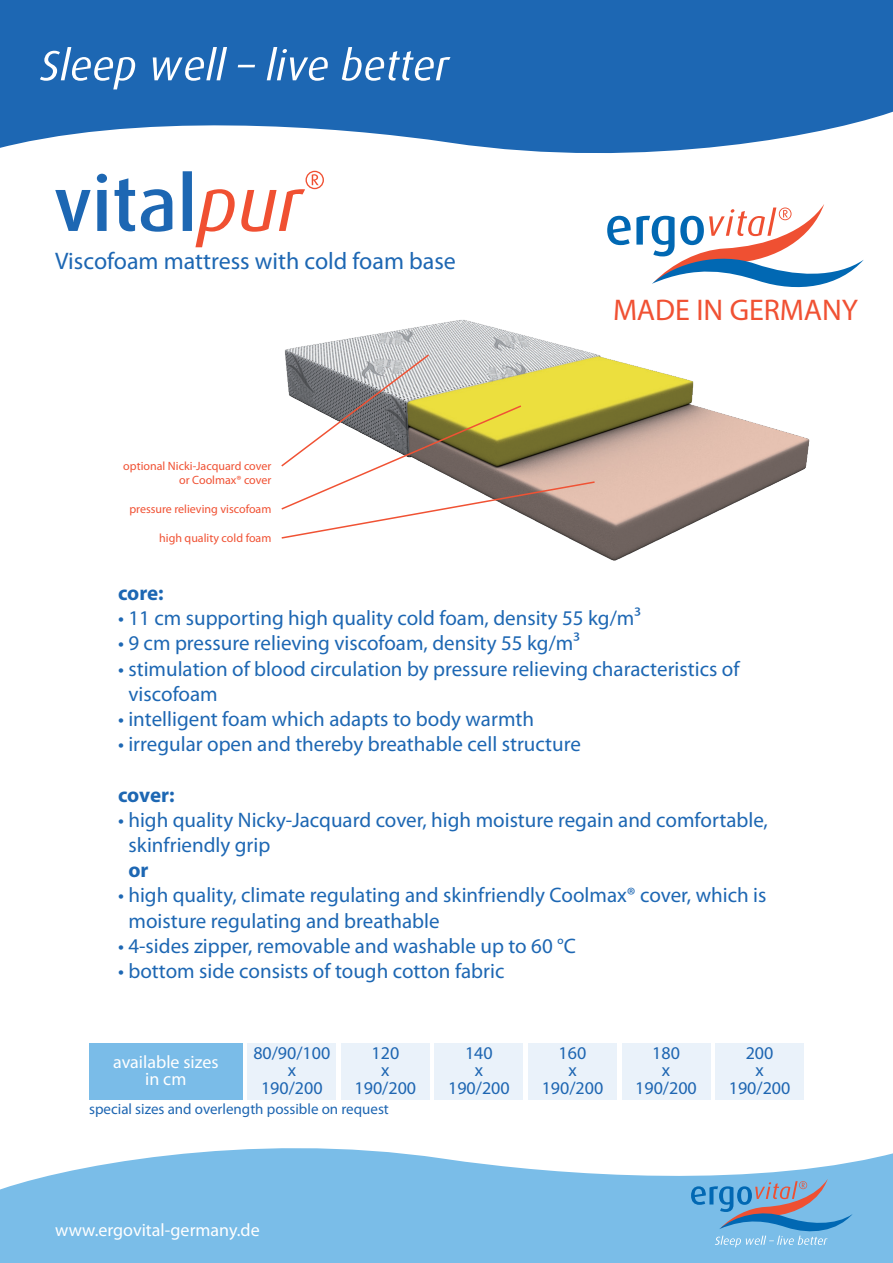
<style>
.page{position:relative;width:893px;height:1263px;background:#fff}
.page>*{position:absolute;margin:0;border:0;box-sizing:border-box;transform-origin:0 0}
.t1{font:30px "Myriad Pro";color:#f05133}
.t2{font:24px "Myriad Pro";color:#1d67b3}
.t3{font:21px/25.2px "Myriad Pro";color:#1d67b3}
.t4{font:700 21px "Myriad Pro";letter-spacing:-.01em;color:#1d67b3}
.t5{font:18px/17.1px "Myriad Pro";color:#1e66b2;text-align:center}
.t6{font:18px/17.1px "Myriad Pro";color:#fff;text-align:center}
.t7{font:15px "Myriad Pro";color:#1e66b2}
.t8{font:12px/14.4px "Myriad Pro";color:#f05133;text-align:right}
.s1{font-weight:700}
</style>
<div class="page">
<svg style="left:0;top:0;width:893px;height:171px;fill:#1d67b3"></svg>
<svg style="left:0;top:1148px;width:893px;height:115px;fill:#7abde8"></svg>
<svg style="left:607px;top:204px;width:257px;height:83px"></svg>
<svg style="left:40px;top:47px;width:410px;height:42px;background:#4582c0"></svg>
<svg style="left:691px;top:1179px;width:162px;height:68px;background:#75aad3"></svg>
<img style="left:285px;top:287px;width:525px;height:274px">
<svg style="left:281px;top:353px;width:315px;height:187px"></svg>
<svg style="left:55px;top:190px;width:36px;height:41px"></svg>
<svg style="left:97px;top:171px;width:227px;height:76px"></svg>
<div style="left:89px;top:1043px;width:154px;height:56px;background:#7abce8"></div>
<div style="left:248px;top:1043px;width:88px;height:56px;background:#eaf2fa"></div>
<div style="left:341px;top:1043px;width:89px;height:56px;background:#eaf2fa"></div>
<div style="left:435px;top:1043px;width:88px;height:56px;background:#eaf2fa"></div>
<div style="left:528px;top:1043px;width:89px;height:56px;background:#eaf2fa"></div>
<div style="left:622px;top:1043px;width:88px;height:56px;background:#eaf2fa"></div>
<div style="left:715px;top:1043px;width:89px;height:56px;background:#eaf2fa"></div>
<p class="t2" style="left:55px;top:246px;width:402px">Viscofoam mattress with cold foam base</p>
<p class="t8" style="left:123px;top:458px;width:150px">optional Nicki-Jacquard cover or Coolmax® cover</p>
<p class="t8" style="left:129px;top:502px;width:144px">pressure relieving viscofoam</p>
<p class="t8" style="left:159px;top:530px;width:114px">high quality cold foam</p>
<p class="t1" style="left:613px;top:292px;width:246px">MADE IN GERMANY</p>
<p class="t4" style="left:118px;top:579px;width:47px">core:</p>
<p class="t3" style="left:118px;top:605px;width:524px">• 11 cm supporting high quality cold foam, density 55 kg/m³</p>
<p class="t3" style="left:118px;top:630px;width:463px">• 9 cm pressure relieving viscofoam, density 55 kg/m³</p>
<p class="t3" style="left:129px;top:656px;width:612px;text-indent:-10px">• stimulation of blood circulation by pressure relieving characteristics of viscofoam</p>
<p class="t3" style="left:118px;top:706px;width:417px">• intelligent foam which adapts to body warmth</p>
<p class="t3" style="left:118px;top:731px;width:464px">• irregular open and thereby breathable cell structure</p>
<p class="t4" style="left:118px;top:781px;width:58px">cover:</p>
<p class="t3" style="left:129px;top:807px;width:641px;text-indent:-10px">• high quality Nicky-Jacquard cover, high moisture regain and comfortable, skinfriendly grip<br><span class="s1">or</span></p>
<p class="t3" style="left:129px;top:882px;width:639px;text-indent:-10px">• high quality, climate regulating and skinfriendly Coolmax® cover, which is moisture regulating and breathable</p>
<p class="t3" style="left:118px;top:933px;width:460px">• 4-sides zipper, removable and washable up to 60 °C</p>
<p class="t3" style="left:118px;top:958px;width:388px">• bottom side consists of tough cotton fabric</p>
<p class="t6" style="left:113px;top:1053px;width:107px">available sizes in cm</p>
<p class="t5" style="left:253px;top:1044px;width:78px">80/90/100 x<br>190/200</p>
<p class="t5" style="left:355px;top:1044px;width:63px">120<br>x<br>190/200</p>
<p class="t5" style="left:448px;top:1044px;width:63px">140<br>x<br>190/200</p>
<p class="t5" style="left:542px;top:1044px;width:63px">160<br>x<br>190/200</p>
<p class="t5" style="left:635px;top:1044px;width:63px">180<br>x<br>190/200</p>
<p class="t5" style="left:729px;top:1044px;width:63px">200<br>x<br>190/200</p>
<p class="t7" style="left:89px;top:1099px;width:301px">special sizes and overlength possible on request</p>
<p class="t6" style="left:55px;top:1221px;width:206px">www.ergovital-germany.de</p>
</div>
